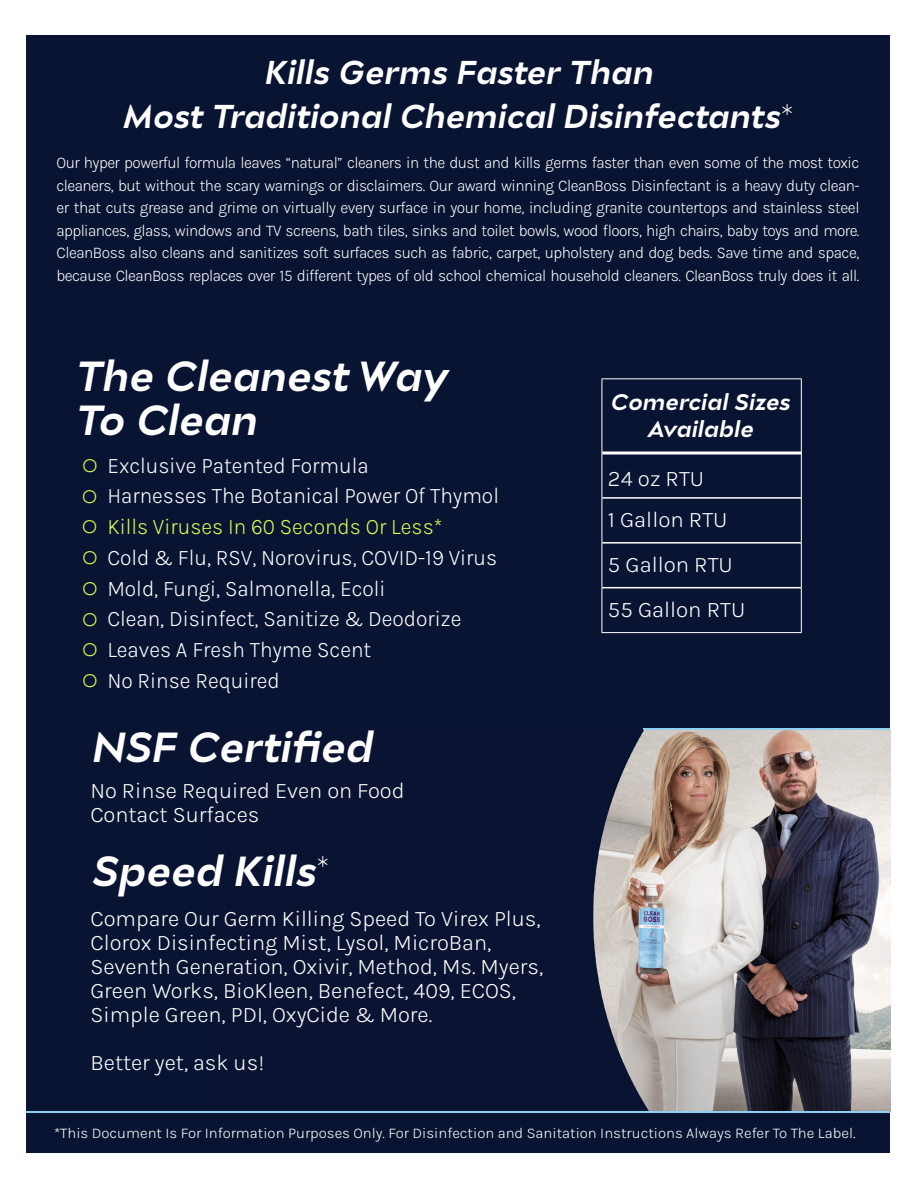
<style>
.page{position:relative;width:918px;height:1188px;background:#fff}
.page>*{position:absolute;margin:0;border:0;box-sizing:border-box;transform-origin:0 0}
.t1{font:italic 700 42px/43.5px "Stray";color:#fff}
.t2{font:italic 700 33px/43.5px "Stray";color:#fff;text-align:center}
.LargeCopy{font:300 22.5px/24px "Karla";color:#fff}
.LargeCopy-2{font:300 22.5px "Karla";color:#fff;scale:.94 1}
.LargeCopy-3{font:300 22.5px "Karla";color:#daf856;scale:.94 1}
.t3{font:italic 700 22.5px/27px "Stray";color:#fff;text-align:center}
.t4{font:300 18px "Avenir";color:#daf856}
.LargeCopy-4{font:300 16.5px/22.5px "Karla";letter-spacing:-.035em;color:#fff;text-align:justify;scale:.94 1}
.t5{font:300 15px "Karla";color:#fff}
.s1{font-weight:300;font-style:normal;font-size:27px}
</style>
<div class="page">
<div style="left:26px;top:35px;width:864px;height:1118px;background:#091332"></div>
<img style="left:216px;top:730px;width:674px;height:382px">
<hr style="left:602px;top:453px;width:1px;height:45px;background:#fff">
<hr style="left:801px;top:453px;width:1px;height:45px;background:#fff">
<hr style="left:602px;top:498px;width:1px;height:45px;background:#fff">
<hr style="left:801px;top:498px;width:1px;height:45px;background:#fff">
<hr style="left:602px;top:543px;width:1px;height:45px;background:#fff">
<hr style="left:801px;top:543px;width:1px;height:45px;background:#fff">
<hr style="left:602px;top:588px;width:1px;height:44px;background:#fff">
<hr style="left:801px;top:588px;width:1px;height:44px;background:#fff">
<hr style="left:602px;top:632px;width:200px;height:1px;background:#fff">
<hr style="left:602px;top:497px;width:199px;height:2px;background:#fff">
<hr style="left:602px;top:542px;width:199px;height:2px;background:#fff">
<hr style="left:602px;top:587px;width:199px;height:1px;background:#fff">
<hr style="left:602px;top:378px;width:200px;height:1px;background:#fff">
<hr style="left:602px;top:379px;width:1px;height:74px;background:#fff">
<hr style="left:801px;top:379px;width:1px;height:74px;background:#fff">
<hr style="left:602px;top:452px;width:199px;height:3px;background:#fff">
<hr style="left:644px;top:728px;width:246px;height:2px;background:#91cff2">
<hr style="left:26px;top:1112px;width:864px;height:1px;background:#91cff2">
<p class="t2" style="left:122px;top:50px;width:675px">Kills Germs Faster Than<br>Most Traditional Chemical Disinfectants<span class="s1">*</span></p>
<p class="LargeCopy-4" style="left:56px;top:151px;width:856px">Our hyper powerful formula leaves “natural” cleaners in the dust and kills germs faster than even some of the most toxic cleaners, but without the scary warnings or disclaimers. Our award winning CleanBoss Disinfectant is a heavy duty clean&shy;er that cuts grease and grime on virtually every surface in your home, including granite countertops and stainless steel appliances, glass, windows and TV screens, bath tiles, sinks and toilet bowls, wood floors, high chairs, baby toys and more.<br>CleanBoss also cleans and sanitizes soft surfaces such as fabric, carpet, upholstery and dog beds. Save time and space, because CleanBoss replaces over 15 different types of old school chemical household cleaners. CleanBoss truly does it all.</p>
<p class="t1" style="left:75px;top:353px;width:374px">The Cleanest Way<br>To Clean</p>
<p class="LargeCopy-2" style="left:107px;top:451px;width:280px">Exclusive Patented Formula</p>
<p class="LargeCopy-2" style="left:107px;top:482px;width:418px">Harnesses The Botanical Power Of Thymol</p>
<p class="LargeCopy-3" style="left:107px;top:513px;width:358px">Kills Viruses In 60 Seconds Or Less*</p>
<p class="LargeCopy-2" style="left:107px;top:543px;width:416px">Cold &amp; Flu, RSV, Norovirus, COVID-19 Virus</p>
<p class="LargeCopy-2" style="left:107px;top:574px;width:297px">Mold, Fungi, Salmonella, Ecoli</p>
<p class="LargeCopy-2" style="left:107px;top:605px;width:378px">Clean, Disinfect, Sanitize &amp; Deodorize</p>
<p class="LargeCopy-2" style="left:107px;top:636px;width:282px">Leaves A Fresh Thyme Scent</p>
<p class="LargeCopy-2" style="left:107px;top:666px;width:185px">No Rinse Required</p>
<p class="t4" style="left:82px;top:456px;width:17px">O</p>
<p class="t4" style="left:82px;top:486px;width:17px">O</p>
<p class="t4" style="left:82px;top:516px;width:17px">O</p>
<p class="t4" style="left:82px;top:547px;width:17px">O</p>
<p class="t4" style="left:82px;top:578px;width:17px">O</p>
<p class="t4" style="left:82px;top:609px;width:17px">O</p>
<p class="t4" style="left:82px;top:639px;width:17px">O</p>
<p class="t4" style="left:82px;top:671px;width:17px">O</p>
<p class="t1" style="left:90px;top:724px;width:283px">NSF Certified</p>
<p class="LargeCopy" style="left:90px;top:778px;width:316px">No Rinse Required Even on Food<br>Contact Surfaces</p>
<p class="t1" style="left:90px;top:848px;width:241px">Speed Kills<sup>*</sup></p>
<p class="LargeCopy" style="left:90px;top:906px;width:452px">Compare Our Germ Killing Speed To Virex Plus,</p>
<p class="LargeCopy" style="left:90px;top:930px;width:402px">Clorox Disinfecting Mist, Lysol, MicroBan,</p>
<p class="LargeCopy" style="left:90px;top:954px;width:454px">Seventh Generation, Oxivir, Method, Ms. Myers,<br>Green Works, BioKleen, Benefect, 409, ECOS,<br>Simple Green, PDI, OxyCide &amp; More.</p>
<p class="LargeCopy" style="left:90px;top:1050px;width:175px">Better yet, ask us!</p>
<p class="t3" style="left:610px;top:388px;width:181px">Comercial Sizes<br>Available</p>
<p class="LargeCopy" style="left:608px;top:466px;width:98px">24 oz RTU</p>
<p class="LargeCopy" style="left:608px;top:507px;width:121px">1 Gallon RTU</p>
<p class="LargeCopy" style="left:608px;top:552px;width:126px">5 Gallon RTU</p>
<p class="LargeCopy" style="left:608px;top:597px;width:139px">55 Gallon RTU</p>
<p class="t5" style="left:54px;top:1124px;width:803px">*This Document Is For Information Purposes Only. For Disinfection and Sanitation Instructions Always Refer To The Label.</p>
</div>
